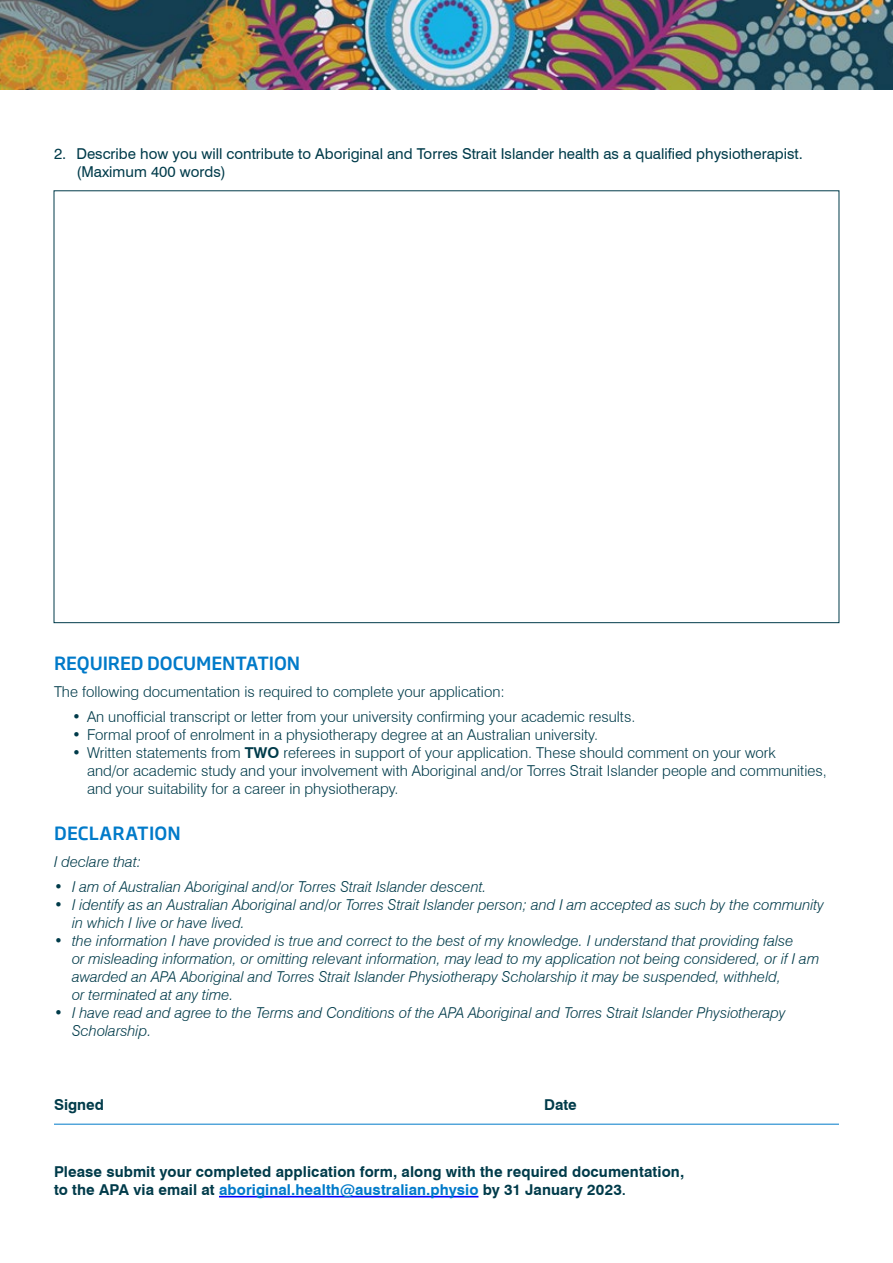
<style>
.page{position:relative;width:893px;height:1263px;background:#fff}
.page>*{position:absolute;margin:0;border:0;box-sizing:border-box;transform-origin:0 0}
.t1{font:500 18px "Soho Gothic Std";color:#007ac9}
.t2{font:italic 300 15px/18px "Swiss 721 BT";color:#003b4a}
.t3{font:300 15px/18px "Swiss 721 BT";color:#003b4a}
.t4{font:700 15px/18px "Swiss 721 BT";letter-spacing:.005em;color:#003b4a}
.t5{font:15px/18px "Swiss 721 BT";color:#003b4a}
.s1{font-weight:700}
.s2{color:#007ac9}
.s3{font-weight:500}
</style>
<div class="page">
<img style="left:0;top:0;width:893px;height:89px">
<hr style="left:54px;top:1124px;width:785px;height:1px;background:#007ac9">
<hr style="left:219px;top:1196px;width:259px;height:1px;background:#00f">
<p class="t5" style="left:76px;top:145px;width:728px;text-indent:-22px">2. Describe how you will contribute to Aboriginal and Torres Strait Islander health as a qualified physiotherapist. (Maximum 400 words)</p>
<p class="t1" style="left:54px;top:651px;width:248px">REQUIRED DOCUMENTATION</p>
<p class="t3" style="left:54px;top:682px;width:452px">The following documentation is required to complete your application:</p>
<p class="t3" style="left:72px;top:708px;width:565px">• An unofficial transcript or letter from your university confirming your academic results.</p>
<p class="t3" style="left:72px;top:726px;width:528px">• Formal proof of enrolment in a physiotherapy degree at an Australian university.</p>
<p class="t3" style="left:87px;top:744px;width:741px;text-indent:-15px">• Written statements from <span class="s1">TWO</span> referees in support of your application. These should comment on your work<br>and/or academic study and your involvement with Aboriginal and/or Torres Strait Islander people and communities, and your suitability for a career in physiotherapy.</p>
<p class="t1" style="left:54px;top:821px;width:128px">DECLARATION</p>
<p class="t2" style="left:54px;top:852px;width:89px">I declare that:</p>
<p class="t2" style="left:54px;top:878px;width:434px">• I am of Australian Aboriginal and/or Torres Strait Islander descent.</p>
<p class="t2" style="left:72px;top:896px;width:753px;text-indent:-18px">• I identify as an Australian Aboriginal and/or Torres Strait Islander person; and I am accepted as such by the community in which I live or have lived.</p>
<p class="t2" style="left:72px;top:932px;width:749px;text-indent:-18px">• the information I have provided is true and correct to the best of my knowledge. I understand that providing false<br>or misleading information, or omitting relevant information, may lead to my application not being considered, or if I am awarded an APA Aboriginal and Torres Strait Islander Physiotherapy Scholarship it may be suspended, withheld,<br>or terminated at any time.</p>
<p class="t2" style="left:72px;top:1004px;width:715px;text-indent:-18px">• I have read and agree to the Terms and Conditions of the APA Aboriginal and Torres Strait Islander Physiotherapy<br>Scholarship.</p>
<p class="t4" style="left:54px;top:1096px;width:51px">Signed</p>
<p class="t4" style="left:544px;top:1096px;width:34px">Date</p>
<p class="t4" style="left:54px;top:1162px;width:632px">Please submit your completed application form, along with the required documentation, to the APA via email at <span class="s2">aboriginal.health@australian.physio</span> by 31 January 2023<span class="s3">.</span></p>
</div>
